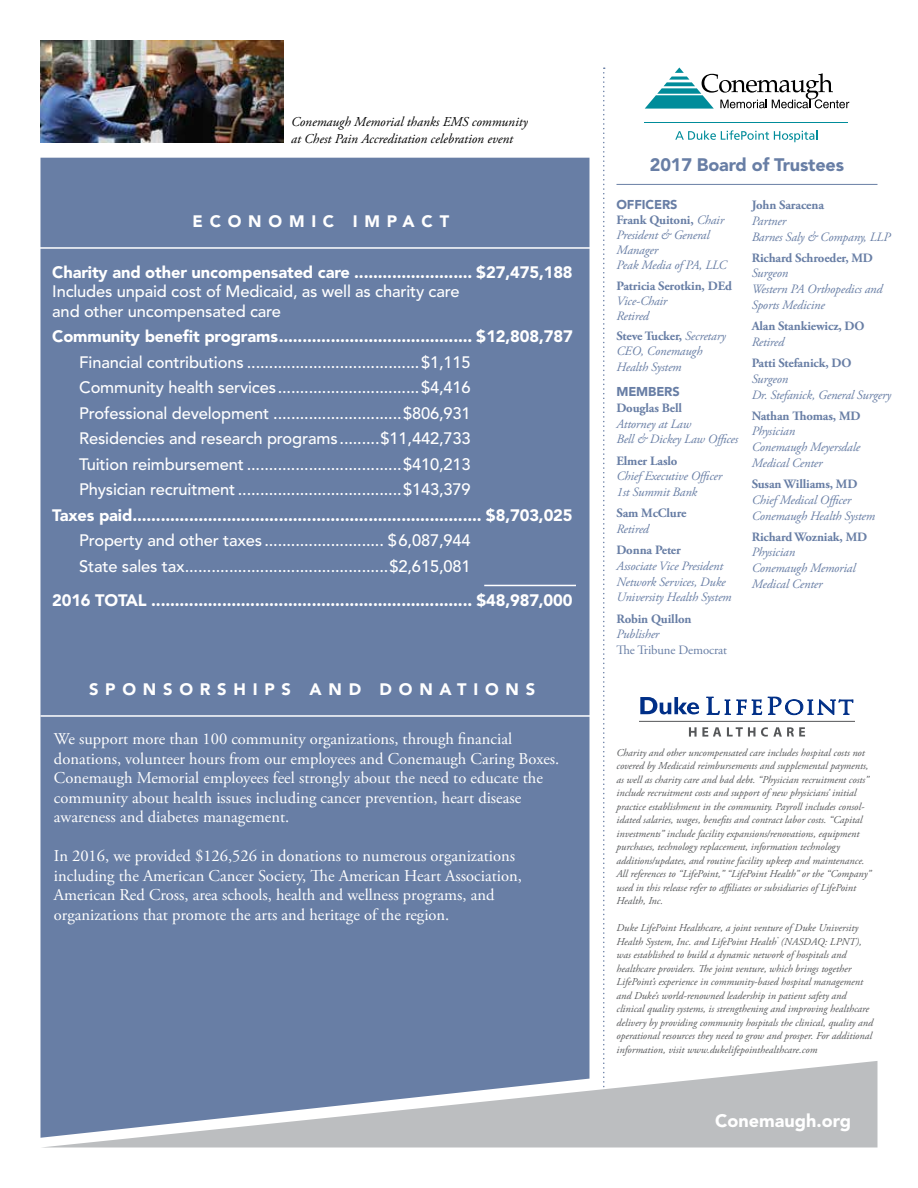
<style>
.page{position:relative;width:918px;height:1188px;background:#fff}
.page>*{position:absolute;margin:0;border:0;box-sizing:border-box;transform-origin:0 0}
.t1{font:900 18px "Avenir LT Pro";letter-spacing:-.01em;color:#687ea5}
.t2{font:900 18px "Avenir LT Pro";color:#fff}
.t3{font:500 16.5px/25.5px "Avenir LT Pro";letter-spacing:-.01em;color:#fff}
.t4{font:16.5px/19.5px "Adobe Garamond Pro";color:#fff}
.t5{font:900 16.5px "Avenir LT Pro";letter-spacing:-.01em;color:#fff}
.t6{font:900 16.5px "Avenir LT Pro";letter-spacing:.41em;color:#fff}
.t7{font:italic 13.5px/16.5px "Adobe Garamond Pro";color:#000}
.t8{font:italic 12.75px/15.8px "Adobe Garamond Pro";letter-spacing:-.01em;color:#687ea5}
.t9{font:700 12.75px "Adobe Garamond Pro";letter-spacing:-.01em;color:#687ea5}
.t10{font:12.75px "Adobe Garamond Pro";letter-spacing:-.01em;color:#687ea5}
.t11{font:900 12.75px "Avenir LT Pro";letter-spacing:-.01em;color:#687ea5}
.t12{font:italic 10.5px/13.5px "Adobe Garamond Pro";color:#555759}
.s1{font-weight:700;font-style:normal}
</style>
<div class="page">
<svg style="left:603px;top:68px;width:2px;height:992px"></svg>
<div style="left:40px;top:158px;width:549px;height:903px;background:#687ea5"></div>
<svg style="left:40px;top:1061px;width:838px;height:87px;background:#a8b0bf"></svg>
<hr style="left:40px;top:715px;width:550px;height:2px;background:#fff">
<hr style="left:39px;top:247px;width:571px;height:2px;background:#fff">
<hr style="left:484px;top:585px;width:92px;height:1px;background:#fff">
<svg style="left:645px;top:68px;width:204px;height:41px"></svg>
<hr style="left:645px;top:123px;width:203px;height:1px;background:#008c9a">
<svg style="left:675px;top:130px;width:142px;height:12px"></svg>
<hr style="left:616px;top:184px;width:262px;height:1px;background:#687ea5">
<svg style="left:689px;top:727px;width:32px;height:10px"></svg>
<svg style="left:727px;top:727px;width:28px;height:10px"></svg>
<svg style="left:761px;top:727px;width:44px;height:10px"></svg>
<svg style="left:640px;top:697px;width:59px;height:17px"></svg>
<svg style="left:706px;top:697px;width:56px;height:18px"></svg>
<svg style="left:768px;top:697px;width:85px;height:18px"></svg>
<hr style="left:639px;top:721px;width:216px;height:1px;background:#555759">
<img style="left:40px;top:40px;width:244px;height:103px">
<p class="t7" style="left:291px;top:114px;width:238px">Conemaugh Memorial thanks EMS community at Chest Pain Accreditation celebration event</p>
<h2 class="t6" style="left:193px;top:211px;width:258px">ECONOMIC IMPACT</h2>
<h2 class="t5" style="left:52px;top:262px;width:522px">Charity and other uncompensated care ......................... $27,475,188</h2>
<h2 class="t3" style="left:52px;top:282px;width:409px;line-height:19.5px">Includes unpaid cost of Medicaid, as well as charity care and other uncompensated care</h2>
<h2 class="t5" style="left:52px;top:327px;width:522px">Community benefit programs......................................... $12,808,787</h2>
<p class="t3" style="left:79px;top:350px;width:393px;text-align:justify">Financial contributions .......................................$1,115<br>Community health services................................$4,416<br>Professional development .............................$806,931<br>Residencies and research programs .........$11,442,733<br>Tuition reimbursement ...................................$410,213<br>Physician recruitment .....................................$143,379</p>
<h2 class="t5" style="left:52px;top:505px;width:522px">Taxes paid.......................................................................... $8,703,025</h2>
<h2 class="t3" style="left:79px;top:528px;width:393px">Property and other taxes ........................... $6,087,944<br>State sales tax..............................................$2,615,081</h2>
<h2 class="t5" style="left:52px;top:591px;width:522px">2016 TOTAL .................................................................... $48,987,000</h2>
<h2 class="t6" style="left:89px;top:679px;width:448px">SPONSORSHIPS AND DONATIONS</h2>
<p class="t4" style="left:54px;top:730px;width:507px">We support more than 100 community organizations, through financial donations, volunteer hours from our employees and Conemaugh Caring Boxes.<br>Conemaugh Memorial employees feel strongly about the need to educate the community about health issues including cancer prevention, heart disease awareness and diabetes management.</p>
<p class="t4" style="left:54px;top:847px;width:469px">In 2016, we provided $126,526 in donations to numerous organizations including the American Cancer Society, The American Heart Association, American Red Cross, area schools, health and wellness programs, and organizations that promote the arts and heritage of the region.</p>
<h1 class="t1" style="left:650px;top:154px;width:196px">2017 Board of Trustees</h1>
<p class="t11" style="left:616px;top:197px;width:62px">OFFICERS</p>
<p class="t8" style="left:616px;top:213px;width:112px;line-height:15px"><span class="s1">Frank Quitoni,</span> Chair<br>President &amp; General<br>Manager<br>Peak Media of PA, LLC</p>
<p class="t9" style="left:616px;top:278px;width:117px">Patricia Serotkin, DEd</p>
<p class="t8" style="left:616px;top:294px;width:52px;line-height:15px">Vice-Chair<br>Retired</p>
<p class="t8" style="left:616px;top:329px;width:111px;line-height:15.3px"><span class="s1">Steve Tucker,</span> Secretary<br>CEO, Conemaugh<br>Health System</p>
<p class="t11" style="left:616px;top:384px;width:65px">MEMBERS</p>
<p class="t9" style="left:616px;top:400px;width:67px">Douglas Bell</p>
<p class="t8" style="left:616px;top:416px;width:123px">Attorney at Law<br>Bell &amp; Dickey Law Offices</p>
<p class="t9" style="left:616px;top:453px;width:62px">Elmer Laslo</p>
<p class="t8" style="left:616px;top:469px;width:107px">Chief Executive Officer<br>1st Summit Bank</p>
<p class="t9" style="left:616px;top:506px;width:71px">Sam McClure</p>
<p class="t8" style="left:616px;top:521px;width:34px">Retired</p>
<p class="t9" style="left:616px;top:543px;width:66px">Donna Peter</p>
<p class="t8" style="left:616px;top:558px;width:117px">Associate Vice President<br>Network Services, Duke<br>University Health System</p>
<p class="t9" style="left:616px;top:611px;width:77px">Robin Quillon</p>
<p class="t8" style="left:616px;top:627px;width:44px">Publisher</p>
<p class="t10" style="left:616px;top:642px;width:112px">The Tribune Democrat</p>
<p class="t9" style="left:752px;top:198px;width:74px">John Saracena</p>
<p class="t8" style="left:752px;top:213px;width:140px">Partner<br>Barnes Saly &amp; Company, LLP</p>
<p class="t9" style="left:752px;top:250px;width:123px">Richard Schroeder, MD</p>
<p class="t8" style="left:752px;top:266px;width:132px">Surgeon<br>Western PA Orthopedics and<br>Sports Medicine</p>
<p class="t9" style="left:752px;top:319px;width:114px">Alan Stankiewicz, DO</p>
<p class="t8" style="left:752px;top:334px;width:34px">Retired</p>
<p class="t9" style="left:752px;top:356px;width:101px">Patti Stefanick, DO</p>
<p class="t8" style="left:752px;top:371px;width:141px">Surgeon<br>Dr. Stefanick, General Surgery</p>
<p class="t9" style="left:752px;top:408px;width:110px">Nathan Thomas, MD</p>
<p class="t8" style="left:752px;top:424px;width:110px">Physician<br>Conemaugh Meyersdale<br>Medical Center</p>
<p class="t9" style="left:752px;top:477px;width:107px">Susan Williams, MD</p>
<p class="t8" style="left:752px;top:492px;width:125px">Chief Medical Officer<br>Conemaugh Health System</p>
<p class="t9" style="left:752px;top:529px;width:117px">Richard Wozniak, MD</p>
<p class="t8" style="left:752px;top:545px;width:105px">Physician<br>Conemaugh Memorial<br>Medical Center</p>
<p class="t12" style="left:616px;top:746px;width:256px">Charity and other uncompensated care includes hospital costs not covered by Medicaid reimbursements and supplemental payments, as well as charity care and bad debt. “Physician recruitment costs” include recruitment costs and support of new physicians’ initial practice establishment in the community. Payroll includes consol&shy;idated salaries, wages, benefits and contract labor costs. “Capital investments” include facility expansions/renovations, equipment purchases, technology replacement, information technology additions/updates, and routine facility upkeep and maintenance.<br>All references to “LifePoint,” “LifePoint Health” or the “Company” used in this release refer to affiliates or subsidiaries of LifePoint Health, Inc.</p>
<p class="t12" style="left:616px;top:922px;width:258px">Duke LifePoint Healthcare, a joint venture of Duke University Health System, Inc. and LifePoint Health<sup>®</sup> (NASDAQ: LPNT), was established to build a dynamic network of hospitals and healthcare providers. The joint venture, which brings together LifePoint’s experience in community-based hospital management and Duke’s world-renowned leadership in patient safety and clinical quality systems, is strengthening and improving healthcare delivery by providing community hospitals the clinical, quality and operational resources they need to grow and prosper. For additional information, visit www.dukelifepointhealthcare.com</p>
<h1 class="t2" style="left:715px;top:1110px;width:137px">Conemaugh.org</h1>
</div>
